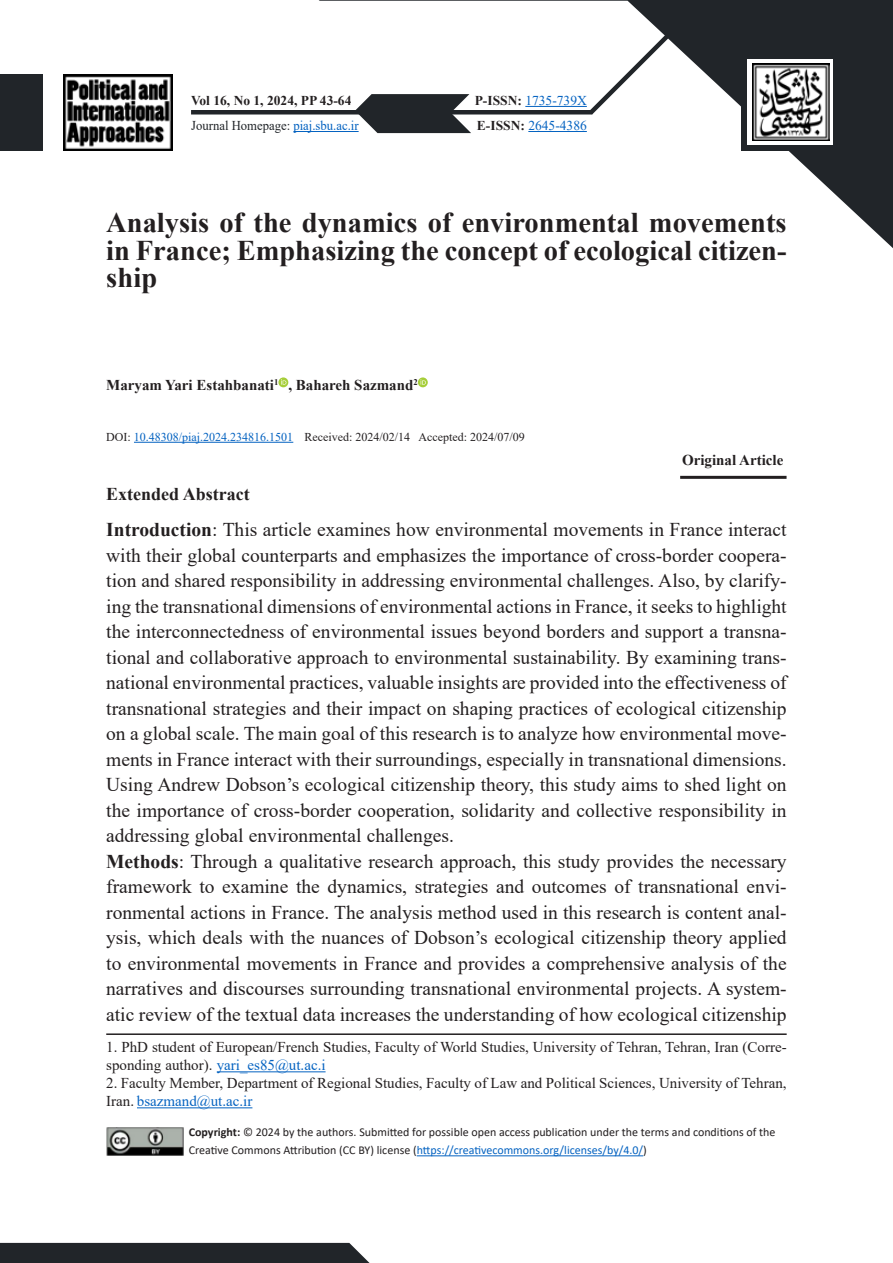
<style>
.page{position:relative;width:893px;height:1263px;background:#fff}
.page>*{position:absolute;margin:0;border:0;box-sizing:border-box;transform-origin:0 0}
.t1{font:700 28.5px/55.3px "Times New Roman";color:#231f20}
.English_Abstract_Text{font:19.5px/25.5px "Times New Roman";color:#231f20;text-align:justify}
.English_Titr_In_Article{font:700 18px "Times New Roman";color:#231f20}
.English_Article_Refrences{font:15px/18px "Times New Roman";color:#231f20}
.English_Article_Writer{font:700 15px "Times New Roman";color:#231f20}
.English_Article_Refrences-2{font:15px "Times New Roman";color:#0563c1}
.t2{font:13.5px "Times New Roman";color:#0563c1}
.t3{font:13.5px "Times New Roman";color:#212529;scale:.94 1}
.t4{font:700 13.5px "Times New Roman";color:#231f20}
.t5{font:12px/18px "Calibri";color:#231f20}
.t6{font:12px "Times New Roman";color:#231f20}
.English_Abstract_Information{font:12px "Times New Roman";color:#0563c1}
.English_Article_Writer-2{font:700 8.7px "Times New Roman";color:#231f20}
.s1{color:#0563c1}
.s2{font-weight:700;color:#231f20}
.s3{color:#231f20}
.s4{font-weight:700}
</style>
<div class="page">
<svg style="left:15px;top:1px;width:878px;height:478px"></svg>
<div style="left:0;top:1243px;width:369px;height:20px;background:#212529"></div>
<div style="left:741px;top:53px;width:98px;height:98px;background:#212529"></div>
<svg style="left:747px;top:60px;width:85px;height:85px"></svg>
<img style="left:753px;top:64px;width:76px;height:76px">
<hr style="left:191px;top:110px;width:401px;height:4px;background:#212529">
<svg style="left:584px;top:27px;width:92px;height:92px"></svg>
<hr style="left:134px;top:442px;width:159px;height:1px;background:#0563c1">
<svg style="left:278px;top:377px;width:10px;height:10px"></svg>
<svg style="left:281px;top:379px;width:5px;height:6px"></svg>
<svg style="left:418px;top:377px;width:10px;height:10px"></svg>
<svg style="left:421px;top:379px;width:5px;height:6px"></svg>
<hr style="left:106px;top:1033px;width:681px;height:2px;background:#231f20">
<hr style="left:217px;top:1071px;width:109px;height:1px;background:#0563c1">
<hr style="left:137px;top:1107px;width:115px;height:1px;background:#0563c1">
<img style="left:106px;top:1127px;width:78px;height:29px">
<img style="left:64px;top:74px;width:108px;height:76px">
<hr style="left:680px;top:476px;width:106px;height:3px;background:#231f20">
<hr style="left:293px;top:131px;width:66px;height:1px;background:#0563c1">
<hr style="left:525px;top:106px;width:62px;height:1px;background:#0563c1">
<hr style="left:528px;top:131px;width:59px;height:1px;background:#0563c1">
<hr style="left:417px;top:1155px;width:226px;height:1px;background:#0563c1">
<svg style="left:353px;top:94px;width:118px;height:39px"></svg>
<div style="left:0;top:74px;width:43px;height:76px;background:#212529"></div>
<p class="t4" style="left:191px;top:90px;width:162px">Vol 16, No 1, 2024, PP 43-64</p>
<p class="t3" style="left:191px;top:116px;width:180px">Journal Homepage: <span class="s1">piaj.sbu.ac i r.</span></p>
<p class="t2" style="left:475px;top:91px;width:114px"><span class="s2">P-ISSN:</span> 1735-739X</p>
<p class="t2" style="left:477px;top:116px;width:111px"><span class="s2">E-ISSN:</span> 2645-4386</p>
<p class="t1" style="left:106px;top:194px;width:682px">Analysis of the dynamics of environmental movements ship</p>
<p class="t1" style="left:106px;top:222px;width:682px">in France; Emphasizing the concept of ecological citizen-</p>
<p class="English_Article_Writer-2" style="left:274px;top:376px;width:6px">1</p>
<p class="English_Article_Writer" style="left:106px;top:374px;width:169px">Maryam Yari Estahbanati</p>
<p class="English_Article_Writer-2" style="left:413px;top:376px;width:6px">2</p>
<p class="English_Article_Writer" style="left:288px;top:374px;width:127px">, Bahareh Sazmand</p>
<p class="English_Abstract_Information" style="left:106px;top:428px;width:188px"><span class="s3">DOI:</span> 10.48308/piaj.2024.234816.1501</p>
<p class="t6" style="left:304px;top:428px;width:107px">Received: 2024/02/14</p>
<p class="t6" style="left:418px;top:428px;width:108px">Accepted: 2024/07/09</p>
<p class="English_Article_Writer" style="left:682px;top:449px;width:103px">Original Article</p>
<p class="English_Titr_In_Article" style="left:106px;top:481px;width:145px">Extended Abstract</p>
<p class="English_Abstract_Text" style="left:106px;top:516px;width:682px"><span class="s4">Introduction</span>: This article examines how environmental movements in France interact</p>
<p class="English_Abstract_Text" style="left:106px;top:542px;width:682px">with their global counterparts and emphasizes the importance of cross-border coopera-</p>
<p class="English_Abstract_Text" style="left:106px;top:567px;width:682px">tion and shared responsibility in addressing environmental challenges. Also, by clarify-</p>
<p class="English_Abstract_Text" style="left:106px;top:593px;width:682px">ing the transnational dimensions of environmental actions in France it, seeks to highlight</p>
<p class="English_Abstract_Text" style="left:106px;top:618px;width:682px">the interconnectedness of environmental issues beyond borders and support a transna-</p>
<p class="English_Abstract_Text" style="left:106px;top:644px;width:682px">tional and collaborative approach to environmental sustainability. By examining trans-</p>
<p class="English_Abstract_Text" style="left:106px;top:669px;width:682px">national environmental practices, valuable insights are provided into the effectiveness of</p>
<p class="English_Abstract_Text" style="left:106px;top:695px;width:682px">transnational strategies and their impact on shaping practices of ecological citizenship</p>
<p class="English_Abstract_Text" style="left:106px;top:746px;width:682px">ments in France interact with their surroundings, especially in transnational dimensions.</p>
<p class="English_Abstract_Text" style="left:106px;top:720px;width:682px">on a global scale. The main goal of this research is to analyze how environmental move-</p>
<p class="English_Abstract_Text" style="left:106px;top:771px;width:682px">Using Andrew Dobson s’ ecological citizenship theory, this study aims to shed light on the importance of cross-border cooperation, solidarity and collective responsibility in addressing global environmental challenges.</p>
<p class="English_Abstract_Text" style="left:106px;top:848px;width:682px"><span class="s4">Methods</span>: Through a qualitative research approach, this study provides the necessary</p>
<p class="English_Abstract_Text" style="left:106px;top:873px;width:682px">framework to examine the dynamics, strategies and outcomes of transnational envi-</p>
<p class="English_Abstract_Text" style="left:106px;top:899px;width:682px">ronmental actions in France. The analysis method used in this research is content anal-</p>
<p class="English_Abstract_Text" style="left:106px;top:924px;width:682px">ysis, which deals with the nuances of Dobson s’ ecological citizenship theory applied</p>
<p class="English_Abstract_Text" style="left:106px;top:950px;width:682px">to environmental movements in France and provides a comprehensive analysis of the</p>
<p class="English_Abstract_Text" style="left:106px;top:1001px;width:682px">atic review of the textual data increases the understanding of how ecological citizenship</p>
<p class="English_Abstract_Text" style="left:106px;top:975px;width:682px">narratives and discourses surrounding transnational environmental projects A. system-</p>
<p class="English_Article_Refrences" style="left:106px;top:1038px;width:682px">1. PhD student of European/French Studies, Faculty of World Studies, University of Tehran, Tehran, Iran (Corre-</p>
<p class="English_Article_Refrences" style="left:106px;top:1074px;width:682px">2. Faculty Member, Department of Regional Studies, Faculty of Law and Political Sciences, University of Tehran,<br>Iran. <span class="s1">bsazmand@ut.ac i r.</span></p>
<p class="English_Article_Refrences-2" style="left:106px;top:1054px;width:221px"><span class="s3">sponding author .)</span> yari_es85@ut.ac i.</p>
<p class="t5" style="left:189px;top:1123px;width:588px"><span class="s4">Copyright:</span> © 2024 by the authors. Submitted for possible open access publication under the terms and conditions of the<br>Creative Commons Attribution (CC BY) license (<span class="s1">https://creativecommons.org/licenses/by/4.0/</span>(</p>
</div>
